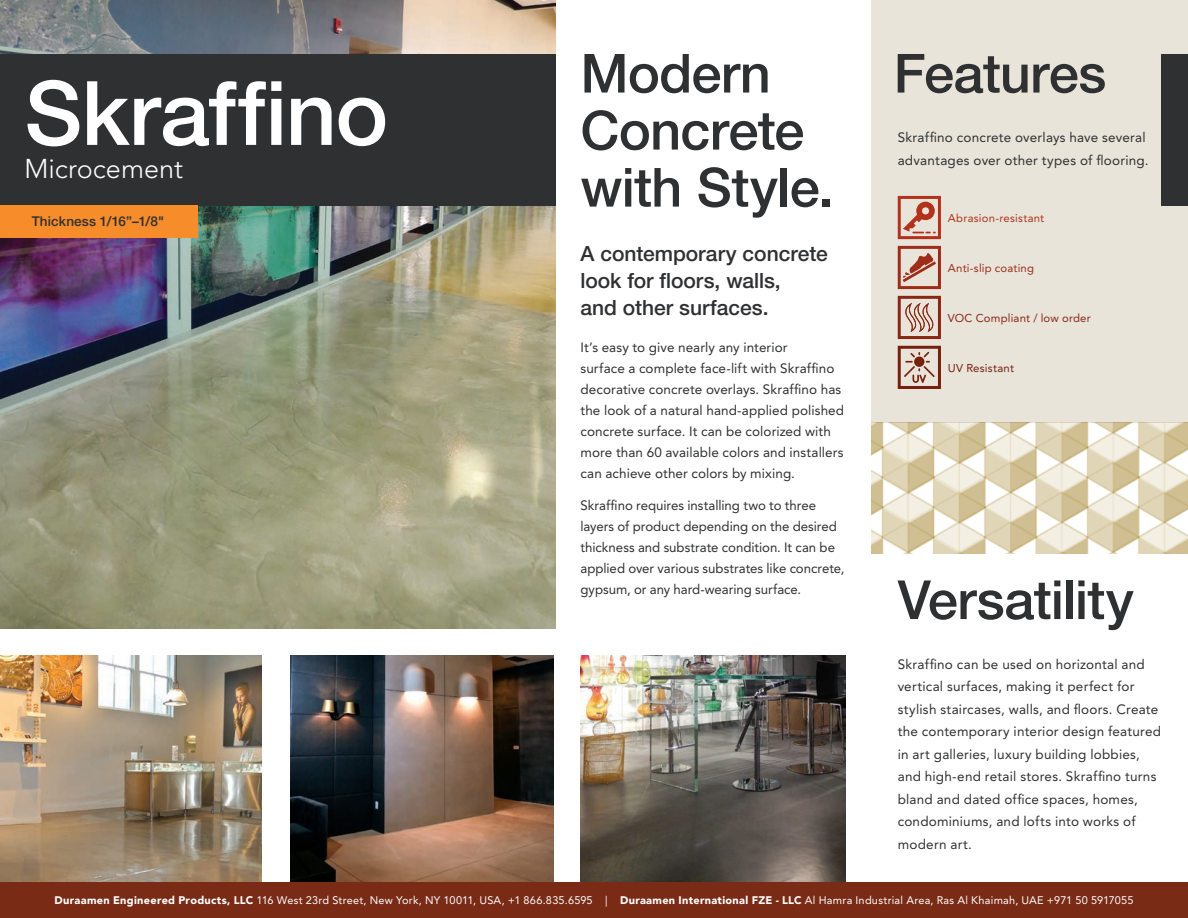
<style>
.page{position:relative;width:1188px;height:918px;background:#fff}
.page>*{position:absolute;margin:0;border:0;box-sizing:border-box;transform-origin:0 0}
.t1{font:500 89.1px "Helvetica Neue LT Std";letter-spacing:-.005em;color:#fff}
.Head{font:500 54px/57px "Helvetica Neue LT Std";letter-spacing:-.01em;color:#2f3032}
.t2{font:300 27px "Avenir LT Std";color:#fff}
.subhead{font:500 21px/27px "Helvetica Neue LT Std";color:#2f3032}
.copy{font:13.5px/21px "Avenir LT Std";letter-spacing:.01em;color:#2f3032}
.illustration_copy{font:500 13.5px "Helvetica Neue LT Std";letter-spacing:.01em;color:#2f3032}
.copy-2{font:11.4px "Avenir LT Std";letter-spacing:.015em;color:#892713}
.copy-3{font:11.4px "Avenir LT Std";letter-spacing:.02em;color:#b2321c}
.copy-4{font:11.4px "Avenir LT Std";letter-spacing:.015em;color:#9d2c18}
.copy-5{font:11.4px "Avenir LT Std";letter-spacing:.02em;color:#76200d}
.t3{font:10.95px "Avenir LT Std";letter-spacing:.025em;color:#fff}
.s1{font-weight:900}
</style>
<div class="page">
<img style="left:0;top:0;width:556px;height:629px">
<img style="left:1px;top:655px;width:260px;height:228px">
<div style="left:871px;top:0;width:317px;height:423px;background:#e8e4da"></div>
<img style="left:580px;top:655px;width:266px;height:228px">
<img style="left:290px;top:655px;width:264px;height:228px">
<div style="left:0;top:54px;width:556px;height:151px;background:#2f3032"></div>
<div style="left:0;top:205px;width:197px;height:33px;background:#f68c2a"></div>
<div style="left:1161px;top:54px;width:27px;height:151px;background:#2f3032"></div>
<svg style="left:898px;top:196px;width:43px;height:43px"></svg>
<svg style="left:898px;top:246px;width:43px;height:43px"></svg>
<svg style="left:898px;top:296px;width:43px;height:43px"></svg>
<svg style="left:898px;top:346px;width:43px;height:43px"></svg>
<img style="left:871px;top:423px;width:317px;height:131px">
<div style="left:0;top:883px;width:1188px;height:35px;background:#792b16"></div>
<p class="t1" style="left:25px;top:60px;width:365px">Skraffino</p>
<p class="t2" style="left:25px;top:153px;width:160px">Microcement</p>
<p class="illustration_copy" style="left:32px;top:213px;width:134px">Thickness 1/16”–1/8"</p>
<p class="Head" style="left:580px;top:44px;width:255px">Modern<br>Concrete with Style.</p>
<p class="subhead" style="left:580px;top:239px;width:249px">A contemporary concrete look for floors, walls,<br>and other surfaces.</p>
<p class="copy" style="left:580px;top:337px;width:265px">It’s easy to give nearly any interior<br>surface a complete face-lift with Skraffino decorative concrete overlays. Skraffino has the look of a natural hand-applied polished concrete surface. It can be colorized with more than 60 available colors and installers can achieve other colors by mixing.</p>
<p class="copy" style="left:580px;top:494px;width:266px">Skraffino requires installing two to three layers of product depending on the desired thickness and substrate condition. It can be applied over various substrates like concrete, gypsum, or any hard-wearing surface.</p>
<p class="Head" style="left:894px;top:44px;width:214px">Features</p>
<p class="copy" style="left:898px;top:126px;width:252px;line-height:22.5px">Skraffino concrete overlays have several advantages over other types of flooring.</p>
<p class="copy-3" style="left:948px;top:211px;width:98px">Abrasion-resistant</p>
<p class="copy-4" style="left:948px;top:261px;width:88px">Anti-slip coating</p>
<p class="copy-2" style="left:948px;top:311px;width:144px">VOC Compliant / low order</p>
<p class="copy-5" style="left:948px;top:361px;width:68px">UV Resistant</p>
<p class="Head" style="left:898px;top:571px;width:238px">Versatility</p>
<p class="copy" style="left:898px;top:653px;width:265px;line-height:22.5px">Skraffino can be used on horizontal and vertical surfaces, making it perfect for stylish staircases, walls, and floors. Create the contemporary interior design featured in art galleries, luxury building lobbies, and high-end retail stores. Skraffino turns bland and dated office spaces, homes, condominiums, and lofts into works of modern art.</p>
<p class="t3" style="left:55px;top:893px;width:1080px"><span class="s1">Duraamen Engineered Products, LLC</span> 116 West 23rd Street, New York, NY 10011, USA, +1 866.835.6595 | <span class="s1">Duraamen International FZE - LLC</span> Al Hamra Industrial Area, Ras Al Khaimah, UAE +971 50 5917055</p>
</div>
